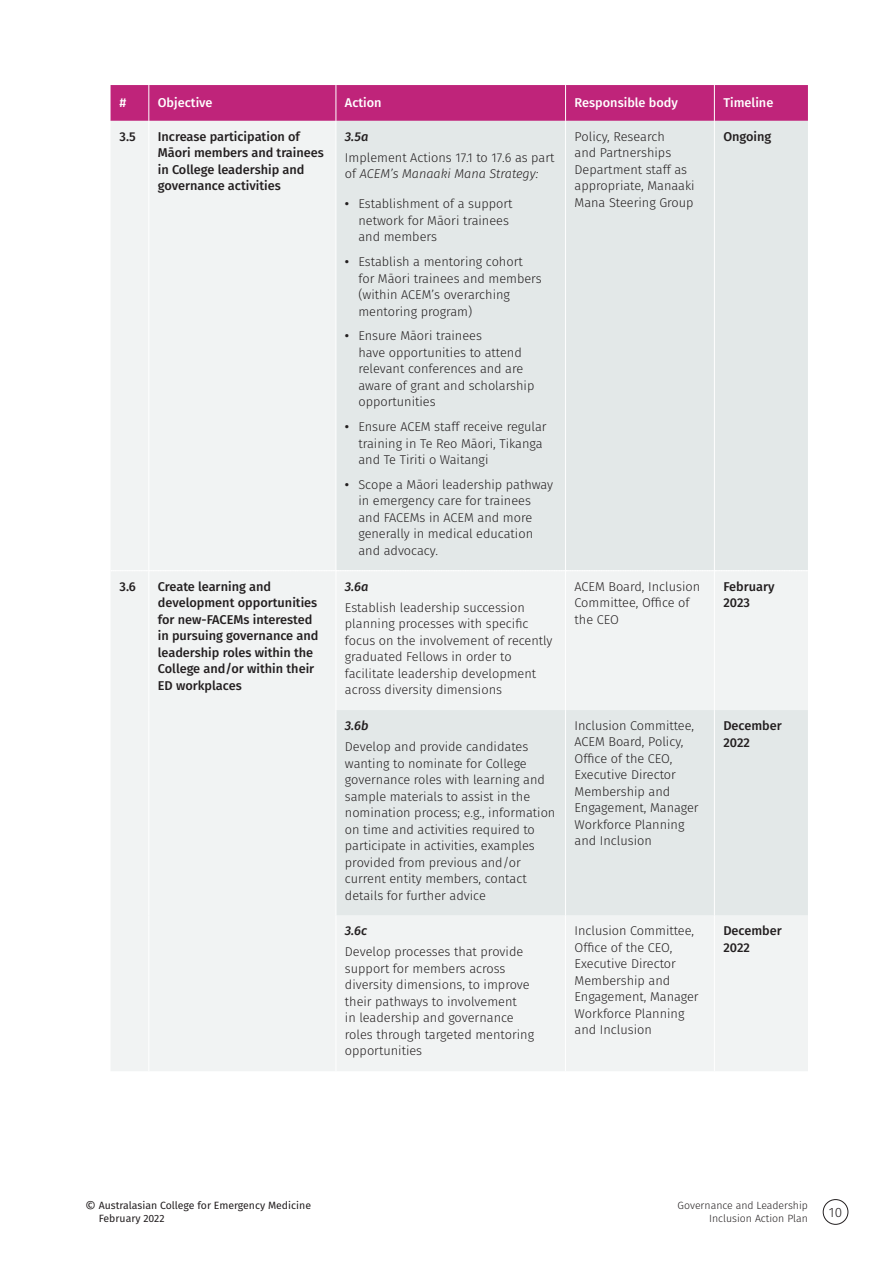
<style>
.page{position:relative;width:893px;height:1263px;background:#fff}
.page>*{position:absolute;margin:0;border:0;box-sizing:border-box;transform-origin:0 0}
.t1{font:300 13.5px "Fira Sans";color:#231f20}
.t2{font:300 12.75px/16.5px "Fira Sans";color:#231f20}
.t3{font:500 12.75px/16.5px "Fira Sans";color:#231f20}
.t4{font:500 12.75px "Fira Sans";color:#fff}
.t5{font:italic 500 12.75px "Fira Sans";color:#231f20}
.t6{font:10.5px/13.5px "Fira Sans";color:#231f20}
.t7{font:300 10.5px/13.5px "Fira Sans";color:#231f20;text-align:right}
.s1{font-style:italic}
.s2{font-weight:500}
.s3{font-size:13.5px}
</style>
<div class="page">
<div style="left:823px;top:1199px;width:25px;height:26px;border:1px solid #231f20;border-radius:50%"></div>
<div style="left:111px;top:85px;width:697px;height:36px;background:#bf247a"></div>
<div style="left:111px;top:121px;width:697px;height:950px;background:#f1f3f3"></div>
<svg style="left:337px;top:121px;width:471px;height:794px;fill:#e3e8e8"></svg>
<hr style="left:148px;top:121px;width:1px;height:449px;background:#fff">
<hr style="left:336px;top:121px;width:1px;height:449px;background:#fff">
<hr style="left:565px;top:121px;width:1px;height:449px;background:#fff">
<hr style="left:714px;top:121px;width:1px;height:449px;background:#fff">
<hr style="left:148px;top:85px;width:1px;height:36px;background:#fff">
<hr style="left:336px;top:85px;width:1px;height:36px;background:#fff">
<hr style="left:565px;top:85px;width:1px;height:36px;background:#fff">
<hr style="left:714px;top:85px;width:1px;height:36px;background:#fff">
<hr style="left:148px;top:571px;width:1px;height:139px;background:#fff">
<hr style="left:148px;top:710px;width:1px;height:205px;background:#fff">
<hr style="left:148px;top:915px;width:1px;height:156px;background:#fff">
<hr style="left:336px;top:571px;width:1px;height:139px;background:#fff">
<hr style="left:565px;top:571px;width:1px;height:139px;background:#fff">
<hr style="left:714px;top:571px;width:1px;height:139px;background:#fff">
<hr style="left:336px;top:710px;width:1px;height:205px;background:#fff">
<hr style="left:565px;top:710px;width:1px;height:205px;background:#fff">
<hr style="left:714px;top:710px;width:1px;height:205px;background:#fff">
<hr style="left:336px;top:915px;width:1px;height:156px;background:#fff">
<hr style="left:565px;top:915px;width:1px;height:156px;background:#fff">
<hr style="left:714px;top:915px;width:1px;height:156px;background:#fff">
<svg style="left:111px;top:570px;width:697px;height:1px"></svg>
<p class="t4" style="left:120px;top:93px;width:8px">#</p>
<p class="t4" style="left:158px;top:93px;width:56px">Objective</p>
<p class="t4" style="left:345px;top:93px;width:38px">Action</p>
<p class="t4" style="left:574px;top:93px;width:105px">Responsible body</p>
<p class="t4" style="left:723px;top:93px;width:51px">Timeline</p>
<p class="t3" style="left:120px;top:128px;width:18px">3.5</p>
<p class="t3" style="left:158px;top:128px;width:168px">Increase participation of<br>Māori members and trainees in College leadership and governance activities</p>
<p class="t5" style="left:345px;top:126px;width:25px">3.5a</p>
<p class="t2" style="left:574px;top:128px;width:122px">Policy, Research<br>and Partnerships<br>Department staff as appropriate, Manaaki<br>Mana Steering Group</p>
<p class="t3" style="left:723px;top:128px;width:50px">Ongoing</p>
<p class="t2" style="left:345px;top:149px;width:211px">Implement Actions 17.1 to 17.6 as part of <span class="s1">ACEM’s Manaaki Mana Strategy:</span></p>
<p class="t2" style="left:358px;top:196px;width:156px;text-indent:-14px"><span class="s2">•</span> Establishment of a support network for Māori trainees and members</p>
<p class="t2" style="left:358px;top:253px;width:185px;text-indent:-14px"><span class="s2">•</span> Establish a mentoring cohort for Māori trainees and members (within ACEM’s overarching mentoring program)</p>
<p class="t2" style="left:358px;top:328px;width:178px;text-indent:-14px"><span class="s2">•</span> Ensure Māori trainees<br>have opportunities to attend relevant conferences and are aware of grant and scholarship opportunities</p>
<p class="t2" style="left:358px;top:418px;width:190px;text-indent:-14px"><span class="s2">•</span> Ensure ACEM staff receive regular training in Te Reo Māori, Tikanga and Te Tiriti o Waitangi</p>
<p class="t2" style="left:358px;top:476px;width:196px;text-indent:-14px"><span class="s2">•</span> Scope a Māori leadership pathway in emergency care for trainees and FACEMs in ACEM and more generally in medical education and advocacy.</p>
<p class="t3" style="left:120px;top:577px;width:18px">3.6</p>
<p class="t3" style="left:158px;top:577px;width:162px">Create learning and development opportunities for new-FACEMs interested in pursuing governance and leadership roles within the<br>College and/or within their<br>ED workplaces</p>
<p class="t5" style="left:345px;top:576px;width:25px">3.6a</p>
<p class="t2" style="left:345px;top:599px;width:209px">Establish leadership succession planning processes with specific focus on the involvement of recently graduated Fellows in order to facilitate leadership development across diversity dimensions</p>
<p class="t5" style="left:345px;top:715px;width:25px">3.6b</p>
<p class="t2" style="left:345px;top:738px;width:212px">Develop and provide candidates wanting to nominate for College governance roles with learning and sample materials to assist in the nomination process; e.g., information on time and activities required to participate in activities, examples provided from previous and/or current entity members, contact details for further advice</p>
<p class="t5" style="left:345px;top:921px;width:24px">3.6c</p>
<p class="t2" style="left:345px;top:943px;width:191px">Develop processes that provide support for members across diversity dimensions, to improve their pathways to involvement<br>in leadership and governance roles through targeted mentoring opportunities</p>
<p class="t2" style="left:574px;top:578px;width:127px">ACEM Board, Inclusion<br>Committee, Office of the CEO</p>
<p class="t3" style="left:723px;top:577px;width:53px">February<br>2023</p>
<p class="t2" style="left:574px;top:717px;width:126px">Inclusion Committee,<br>ACEM Board, Policy,<br>Office of the CEO,<br>Executive Director<br>Membership and<br>Engagement, Manager<br>Workforce Planning and Inclusion</p>
<p class="t3" style="left:723px;top:717px;width:60px">December<br>2022</p>
<p class="t2" style="left:574px;top:922px;width:126px">Inclusion Committee,<br>Office of the CEO,<br>Executive Director<br>Membership and<br>Engagement, Manager<br>Workforce Planning and Inclusion</p>
<p class="t3" style="left:723px;top:922px;width:60px">December<br>2022</p>
<p class="t6" style="left:99px;top:1198px;width:214px;text-indent:-14px"><span class="s3">©</span> Australasian College for Emergency Medicine<br>February 2022</p>
<p class="t7" style="left:678px;top:1198px;width:132px">Governance and Leadership<br>Inclusion Action Plan</p>
<p class="t1" style="left:829px;top:1202px;width:15px">10</p>
</div>
